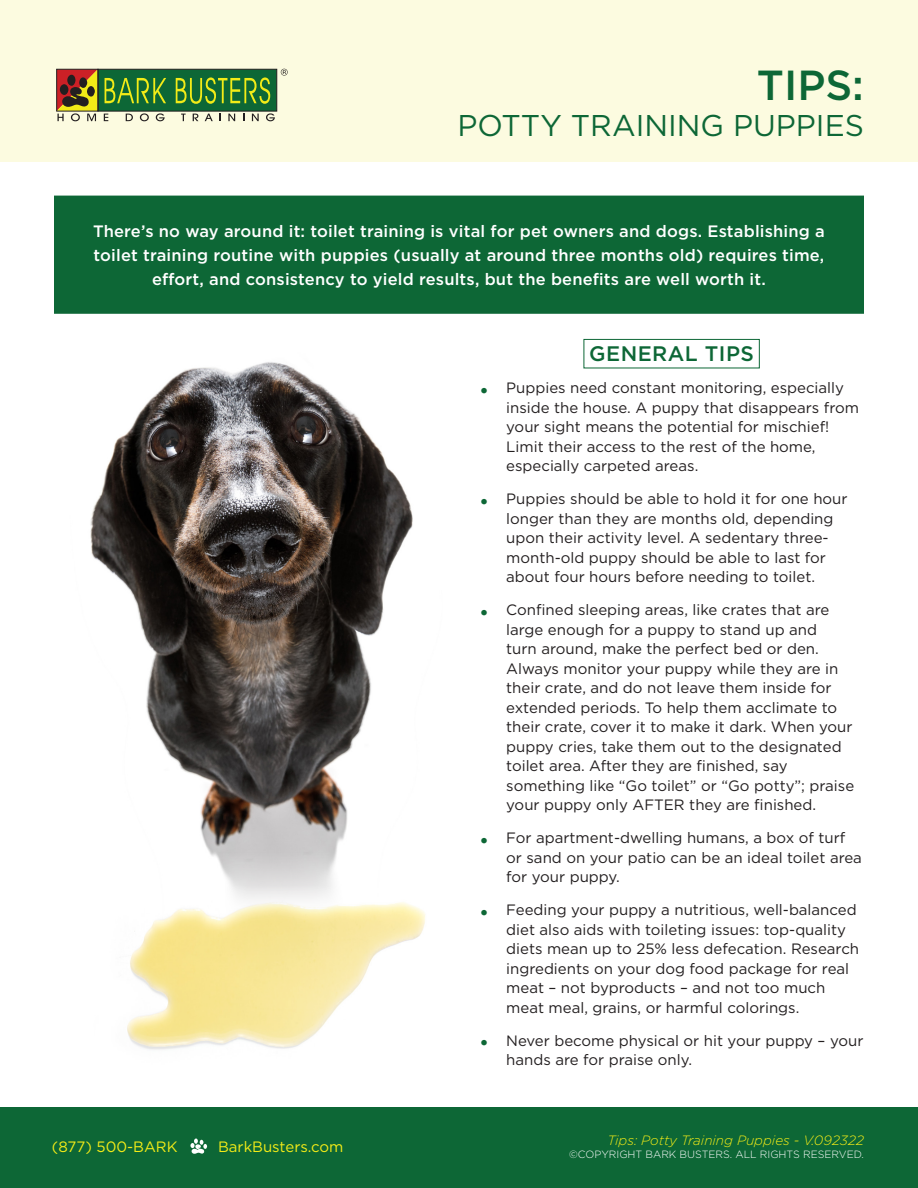
<style>
.page{position:relative;width:918px;height:1188px;background:#fff}
.page>*{position:absolute;margin:0;border:0;box-sizing:border-box;transform-origin:0 0}
.t1{font:500 42px "Gotham";color:#0d6736}
.t2{font:30px "Gotham";color:#0d6736}
.t3{font:500 21px "Gotham";letter-spacing:.02em;color:#0d6736}
.Body{font:500 16.5px/24px "Gotham";letter-spacing:.01em;color:#fff;text-align:center}
.t4{font:15px/19.5px "Gotham";color:#231f20}
.t5{font:15px "Gotham";color:#f4ec17}
.t6{font:italic 300 13.5px "Gotham";color:#f4ec17}
.t7{font:300 10.5px "Gotham";color:#fff}
.s1{font-size:21px;color:#0d6736}
</style>
<div class="page">
<div style="left:0;top:1107px;width:918px;height:81px;background:#0d6736"></div>
<svg style="left:190px;top:1138px;width:17px;height:16px"></svg>
<img style="left:90px;top:362px;width:323px;height:522px">
<div style="left:0;top:0;width:918px;height:162px;background:#fcfbe0"></div>
<div style="left:98px;top:69px;width:179px;height:43px;background:#0d6736;border:1px solid #231f20"></div>
<div style="left:56px;top:69px;width:42px;height:43px;border:1px solid #231f20"></div>
<svg style="left:105px;top:78px;width:61px;height:25px"></svg>
<svg style="left:176px;top:77px;width:94px;height:27px"></svg>
<svg style="left:57px;top:69px;width:41px;height:52px;background:#9e6e3b"></svg>
<svg style="left:104px;top:114px;width:4px;height:7px"></svg>
<svg style="left:126px;top:114px;width:7px;height:7px"></svg>
<svg style="left:140px;top:113px;width:9px;height:8px"></svg>
<svg style="left:156px;top:113px;width:9px;height:8px"></svg>
<svg style="left:181px;top:114px;width:5px;height:7px"></svg>
<svg style="left:193px;top:114px;width:5px;height:7px"></svg>
<svg style="left:205px;top:114px;width:8px;height:7px"></svg>
<svg style="left:219px;top:114px;width:2px;height:7px"></svg>
<svg style="left:228px;top:114px;width:7px;height:7px"></svg>
<svg style="left:252px;top:114px;width:7px;height:7px"></svg>
<svg style="left:266px;top:113px;width:9px;height:8px"></svg>
<svg style="left:281px;top:69px;width:7px;height:7px"></svg>
<div style="left:19px;top:161px;width:886px;height:194px;background:#fff"></div>
<div style="left:55px;top:196px;width:808px;height:117px;background:#0d6736"></div>
<div style="left:54px;top:196px;width:810px;height:118px;border:2px solid #0d6736"></div>
<div style="left:584px;top:339px;width:176px;height:29px;border:1px solid #0d6736"></div>
<img style="left:127px;top:884px;width:299px;height:166px">
<h1 class="t1" style="left:757px;top:58px;width:109px">TIPS:</h1>
<h1 class="t2" style="left:457px;top:106px;width:408px">POTTY TRAINING PUPPIES</h1>
<p class="Body" style="left:93px;top:219px;width:733px">There’s no way around it: toilet training is vital for pet owners and dogs. Establishing a toilet training routine with puppies (usually at around three months old) requires time, effort, and consistency to yield results, but the benefits are well worth it.</p>
<p class="t5" style="left:52px;top:1138px;width:127px">(877) 500-BARK</p>
<p class="t5" style="left:218px;top:1138px;width:127px">BarkBusters.com</p>
<h3 class="t3" style="left:589px;top:340px;width:166px">GENERAL TIPS</h3>
<p class="t4" style="left:506px;top:378px;width:354px;text-indent:-27px"><span class="s1">•</span> Puppies need constant monitoring, especially inside the house. A puppy that disappears from your sight means the potential for mischief!<br>Limit their access to the rest of the home, especially carpeted areas.</p>
<p class="t4" style="left:506px;top:489px;width:343px;text-indent:-27px"><span class="s1">•</span> Puppies should be able to hold it for one hour longer than they are months old, depending upon their activity level. A sedentary three&shy;month-old puppy should be able to last for about four hours before needing to toilet.</p>
<p class="t4" style="left:506px;top:600px;width:350px;text-indent:-27px"><span class="s1">•</span> Confined sleeping areas, like crates that are large enough for a puppy to stand up and<br>turn around, make the perfect bed or den.<br>Always monitor your puppy while they are in their crate, and do not leave them inside for extended periods. To help them acclimate to their crate, cover it to make it dark. When your puppy cries, take them out to the designated toilet area. After they are finished, say something like “Go toilet” or “Go potty”; praise your puppy only AFTER they are finished.</p>
<p class="t4" style="left:506px;top:828px;width:357px;text-indent:-27px"><span class="s1">•</span> For apartment-dwelling humans, a box of turf or sand on your patio can be an ideal toilet area for your puppy.</p>
<p class="t4" style="left:506px;top:900px;width:354px;text-indent:-27px"><span class="s1">•</span> Feeding your puppy a nutritious, well-balanced diet also aids with toileting issues: top-quality diets mean up to 25% less defecation. Research ingredients on your dog food package for real meat – not byproducts – and not too much meat meal, grains, or harmful colorings.</p>
<p class="t4" style="left:506px;top:1030px;width:359px;text-indent:-27px"><span class="s1">•</span> Never become physical or hit your puppy – your hands are for praise only.</p>
<p class="t6" style="left:607px;top:1131px;width:258px">Tips: Potty Training Puppies - V.092322</p>
<p class="t7" style="left:569px;top:1148px;width:296px">©COPYRIGHT BARK BUSTERS. ALL RIGHTS RESERVED.</p>
</div>
